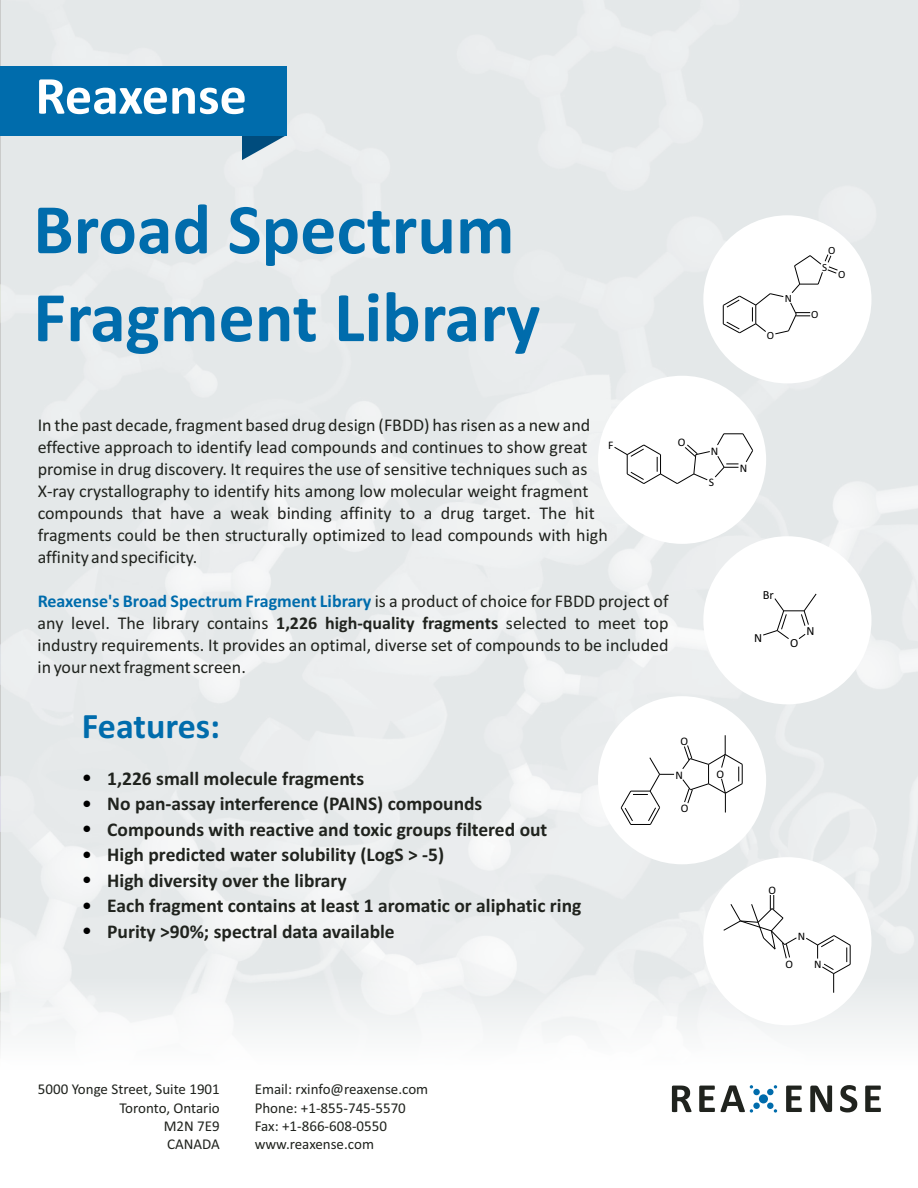
<style>
.page{position:relative;width:918px;height:1188px;background:#fff}
.page>*{position:absolute;margin:0;border:0;box-sizing:border-box;transform-origin:0 0}
.t1{font:700 72px/87.9px "Calibri";color:#006cac}
.t2{font:700 54px "Calibri";color:#fff}
.t3{font:700 36px "Calibri";color:#006cac}
.t4{font:700 19.5px/25.5px "Calibri";color:#20231e}
.t5{font:18px/21.9px "Calibri";color:#20231e}
.t6{font:15px/18.3px "Calibri";color:#20231e;text-align:right}
.t7{font:12.45px "Calibri";color:#000}
.t8{font:11.55px "Calibri";color:#000}
.t9{font:11.4px "Calibri";color:#000}
.t10{font:11.1px "Calibri";color:#000}
.s1{font-weight:700;color:#006cac}
.s2{font-weight:700}
</style>
<div class="page">
<img style="left:0;top:0;width:918px;height:950px">
<svg style="left:242px;top:135px;width:44px;height:25px"></svg>
<div style="left:0;top:66px;width:286px;height:69px;background:#006cac"></div>
<div style="left:0;top:950px;width:918px;height:238px;background:linear-gradient(to bottom,#edeff0,#fff)"></div>
<svg style="left:672px;top:1085px;width:209px;height:28px"></svg>
<div style="left:703px;top:857px;width:168px;height:168px;background:#fff;border-radius:50%"></div>
<div style="left:598px;top:696px;width:168px;height:168px;background:#fff;border-radius:50%"></div>
<div style="left:703px;top:215px;width:168px;height:168px;background:#fff;border-radius:50%"></div>
<div style="left:703px;top:536px;width:168px;height:168px;background:#fff;border-radius:50%"></div>
<div style="left:598px;top:376px;width:168px;height:168px;background:#fff;border-radius:50%"></div>
<svg style="left:722px;top:254px;width:116px;height:81px"></svg>
<svg style="left:614px;top:433px;width:140px;height:51px"></svg>
<svg style="left:682px;top:735px;width:61px;height:78px"></svg>
<svg style="left:620px;top:757px;width:54px;height:68px"></svg>
<svg style="left:806px;top:935px;width:45px;height:58px"></svg>
<svg style="left:723px;top:895px;width:74px;height:64px"></svg>
<svg style="left:763px;top:593px;width:54px;height:46px"></svg>
<svg style="left:84px;top:775px;width:6px;height:6px"></svg>
<svg style="left:84px;top:800px;width:6px;height:7px"></svg>
<svg style="left:84px;top:826px;width:6px;height:6px"></svg>
<svg style="left:84px;top:851px;width:6px;height:7px"></svg>
<svg style="left:84px;top:877px;width:6px;height:6px"></svg>
<svg style="left:84px;top:902px;width:6px;height:7px"></svg>
<svg style="left:84px;top:928px;width:6px;height:6px"></svg>
<h2 class="t2" style="left:35px;top:73px;width:213px">Reaxense</h2>
<h1 class="t1" style="left:33px;top:191px;width:509px">Broad Spectrum<br>Fragment Library</h1>
<p class="t10" style="left:767px;top:331px;width:9px">O</p>
<p class="t10" style="left:785px;top:294px;width:9px">N</p>
<p class="t10" style="left:828px;top:246px;width:9px">O</p>
<p class="t10" style="left:822px;top:263px;width:7px">S</p>
<p class="t10" style="left:838px;top:269px;width:9px">O</p>
<p class="t10" style="left:811px;top:310px;width:9px">O</p>
<p class="t5" style="left:38px;top:415px;width:572px">In the past decade, fragment based drug design (FBDD) has risen as a new and effective approach to identify lead compounds and continues to show great promise in drug discovery. It requires the use of sensitive techniques such as X-ray crystallography to identify hits among low molecular weight fragment compounds that have a weak binding affinity to a drug target. The hit fragments could be then structurally optimized to lead compounds with high affinity and specificity.</p>
<p class="t5" style="left:38px;top:591px;width:632px;text-align:justify"><span class="s1">Reaxense's Broad Spectrum Fragment Library</span> is a product of choice for FBDD project of any level. The library contains <span class="s2">1,226 high-quality fragments</span> selected to meet top industry requirements. It provides an optimal, diverse set of compounds to be included in your next fragment screen.</p>
<h3 class="t3" style="left:82px;top:711px;width:140px">Features:</h3>
<p class="t4" style="left:107px;top:767px;width:476px">1,226 small molecule fragments<br>No pan-assay interference (PAINS) compounds Compounds with reactive and toxic groups filtered out High predicted water solubility (LogS &gt; -5)<br>High diversity over the library<br>Each fragment contains at least 1 aromatic or aliphatic ring Purity &gt;90%; spectral data available</p>
<p class="t8" style="left:608px;top:441px;width:7px">F</p>
<p class="t8" style="left:678px;top:437px;width:9px">O</p>
<p class="t8" style="left:680px;top:736px;width:9px">O</p>
<p class="t8" style="left:675px;top:770px;width:9px">N</p>
<p class="t8" style="left:681px;top:804px;width:9px">O</p>
<p class="t8" style="left:711px;top:446px;width:9px">N</p>
<p class="t8" style="left:709px;top:477px;width:7px">S</p>
<p class="t8" style="left:740px;top:463px;width:9px">N</p>
<p class="t7" style="left:763px;top:589px;width:12px">Br</p>
<p class="t7" style="left:754px;top:632px;width:10px">N</p>
<p class="t7" style="left:790px;top:638px;width:10px">O</p>
<p class="t7" style="left:807px;top:626px;width:10px">N</p>
<p class="t8" style="left:716px;top:769px;width:9px">O</p>
<p class="t9" style="left:768px;top:885px;width:9px">O</p>
<p class="t9" style="left:798px;top:931px;width:9px">N</p>
<p class="t9" style="left:786px;top:959px;width:9px">O</p>
<p class="t9" style="left:814px;top:960px;width:9px">N</p>
<p class="t6" style="left:38px;top:1081px;width:183px">5000 Yonge Street, Suite 1901<br>Toronto, Ontario<br>M2N 7E9<br>CANADA</p>
<p class="t6" style="left:255px;top:1081px;width:175px;text-align:left">Email: rxinfo@reaxense.com<br>Phone: +1-855-745-5570<br>Fax: +1-866-608-0550 www.reaxense.com</p>
</div>
